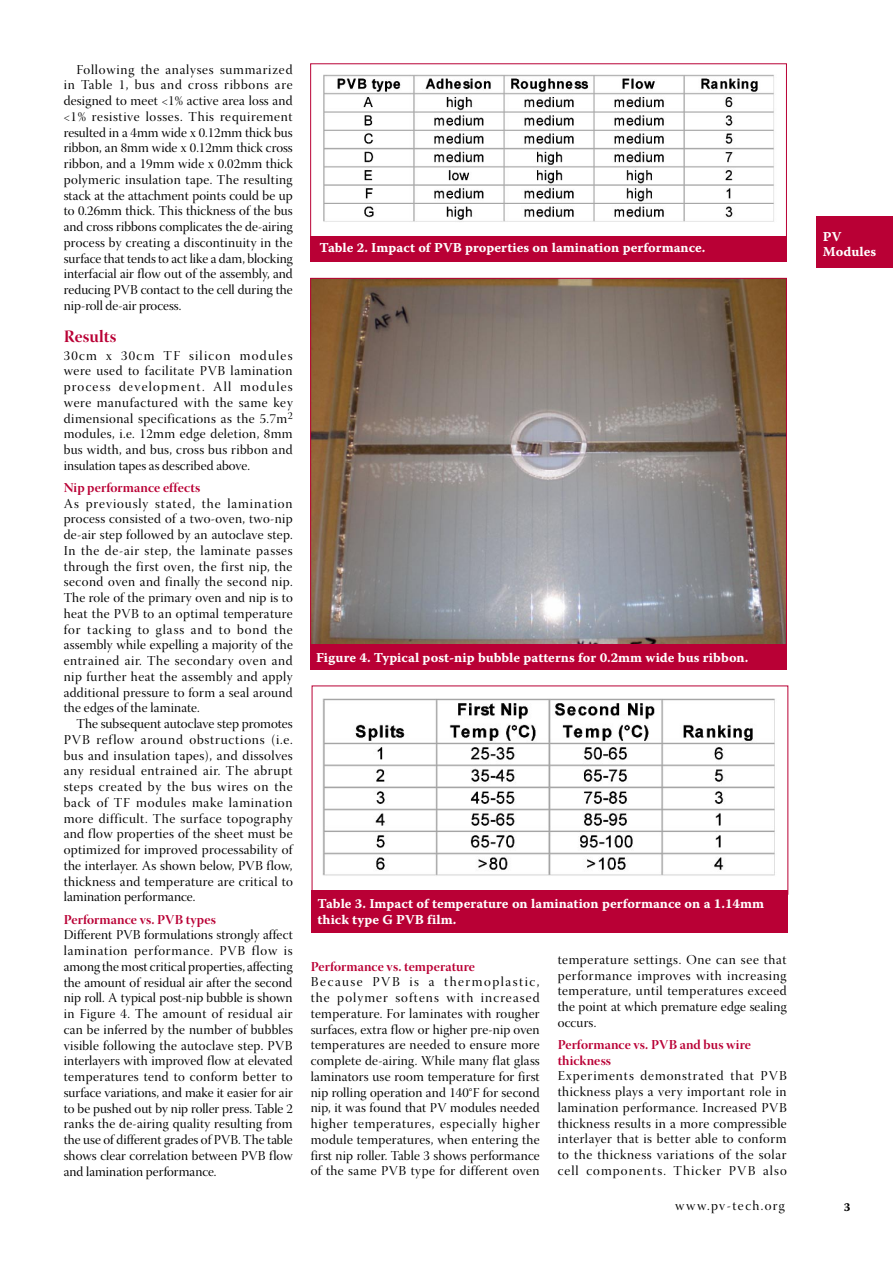
<style>
.page{position:relative;width:893px;height:1263px;background:#fff}
.page>*{position:absolute;margin:0;border:0;box-sizing:border-box;transform-origin:0 0}
.t1{font:17.25px "Warnock Pro Bold Disp";letter-spacing:.005em;color:#b90035}
.t2{font:13.5px/15.8px "Warnock Pro Disp";letter-spacing:.01em;color:#000;text-align:justify}
.t3{font:13.5px/15px "Warnock Pro Bold Capt";color:#fff}
.t4{font:13.5px/15.8px "Warnock Pro Bold Disp";letter-spacing:.005em;color:#b90035}
.t5{font:13.5px "Warnock Pro Disp";letter-spacing:.1em;color:#000}
.t6{font:12px "Warnock Pro Bold Capt";color:#000}
</style>
<div class="page">
<div style="left:816px;top:217px;width:77px;height:51px;background:#b90035"></div>
<img style="left:323px;top:74px;width:451px;height:148px">
<div style="left:310px;top:236px;width:477px;height:26px;background:#b90035"></div>
<img style="left:312px;top:280px;width:473px;height:364px">
<div style="left:310px;top:644px;width:477px;height:25px;background:#b90035"></div>
<img style="left:322px;top:698px;width:453px;height:178px">
<div style="left:312px;top:890px;width:476px;height:42px;background:#b90035"></div>
<p class="t2" style="left:64px;top:63px;width:231px;text-indent:13px">Following the analyses summarized in Table 1, bus and cross ribbons are designed to meet &lt;1% active area loss and &lt;1% resistive losses. This requirement resulted in a 4mm wide x 0.12mm thick bus ribbon, an 8mm wide x 0.12mm thick cross ribbon, and a 19mm wide x 0.02mm thick polymeric insulation tape. The resulting stack at the attachment points could be up to 0.26mm thick. This thickness of the bus and cross ribbons complicates the de-airing process by creating a discontinuity in the surface that tends to act like a dam, blocking interfacial air flow out of the assembly, and reducing PVB contact to the cell during the nip-roll de-air process.</p>
<p class="t1" style="left:64px;top:326px;width:54px">Results</p>
<p class="t2" style="left:64px;top:349px;width:231px">30cm x 30cm TF silicon modules were used to facilitate PVB lamination process development. All modules were manufactured with the same key dimensional specifications as the 5.7m<sup>2 </sup>modules, i.e. 12mm edge deletion, 8mm bus width, and bus, cross bus ribbon and insulation tapes as described above.</p>
<p class="t4" style="left:64px;top:479px;width:138px">Nip performance effects</p>
<p class="t2" style="left:64px;top:497px;width:231px">As previously stated, the lamination process consisted of a two-oven, two-nip de-air step followed by an autoclave step.<br>In the de-air step, the laminate passes through the first oven, the first nip, the second oven and finally the second nip.<br>The role of the primary oven and nip is to heat the PVB to an optimal temperature for tacking to glass and to bond the assembly while expelling a majority of the entrained air. The secondary oven and nip further heat the assembly and apply additional pressure to form a seal around the edges of the laminate.</p>
<p class="t2" style="left:64px;top:717px;width:231px;text-indent:13px">The subsequent autoclave step promotes PVB reflow around obstructions (i.e. bus and insulation tapes), and dissolves any residual entrained air. The abrupt steps created by the bus wires on the back of TF modules make lamination more difficult. The surface topography and flow properties of the sheet must be optimized for improved processability of the interlayer. As shown below, PVB flow, thickness and temperature are critical to lamination performance.</p>
<p class="t4" style="left:64px;top:911px;width:154px">Performance vs. PVB types</p>
<p class="t2" style="left:64px;top:929px;width:231px">Different PVB formulations strongly affect lamination performance. PVB flow is among the most critical properties, affecting the amount of residual air after the second nip roll. A typical post-nip bubble is shown in Figure 4. The amount of residual air can be inferred by the number of bubbles visible following the autoclave step. PVB interlayers with improved flow at elevated temperatures tend to conform better to surface variations, and make it easier for air to be pushed out by nip roller press. Table 2 ranks the de-airing quality resulting from the use of different grades of PVB. The table shows clear correlation between PVB flow and lamination performance.</p>
<p class="t3" style="left:319px;top:240px;width:387px">Table 2. Impact of PVB properties on lamination performance.</p>
<p class="t3" style="left:823px;top:229px;width:55px">PV<br>Modules</p>
<p class="t3" style="left:316px;top:649px;width:434px">Figure 4. Typical post-nip bubble patterns for 0.2mm wide bus ribbon.</p>
<p class="t3" style="left:318px;top:896px;width:448px;line-height:15.8px">Table 3. Impact of temperature on lamination performance on a 1.14mm thick type G PVB film.</p>
<p class="t4" style="left:311px;top:958px;width:166px">Performance vs. temperature</p>
<p class="t2" style="left:311px;top:976px;width:231px">Because PVB is a thermoplastic, the polymer softens with increased temperature. For laminates with rougher surfaces, extra flow or higher pre-nip oven temperatures are needed to ensure more complete de-airing. While many flat glass laminators use room temperature for first nip rolling operation and 140°F for second nip, it was found that PV modules needed higher temperatures, especially higher module temperatures, when entering the first nip roller. Table 3 shows performance of the same PVB type for different oven</p>
<p class="t2" style="left:558px;top:953px;width:231px">temperature settings. One can see that performance improves with increasing temperature, until temperatures exceed the point at which premature edge sealing occurs.</p>
<p class="t4" style="left:558px;top:1036px;width:195px">Performance vs. PVB and bus wire thickness</p>
<p class="t2" style="left:558px;top:1070px;width:231px">Experiments demonstrated that PVB thickness plays a very important role in lamination performance. Increased PVB thickness results in a more compressible interlayer that is better able to conform to the thickness variations of the solar cell components. Thicker PVB also</p>
<p class="t5" style="left:675px;top:1198px;width:111px">www.pv-tech.org</p>
<p class="t6" style="left:844px;top:1200px;width:8px">3</p>
</div>
